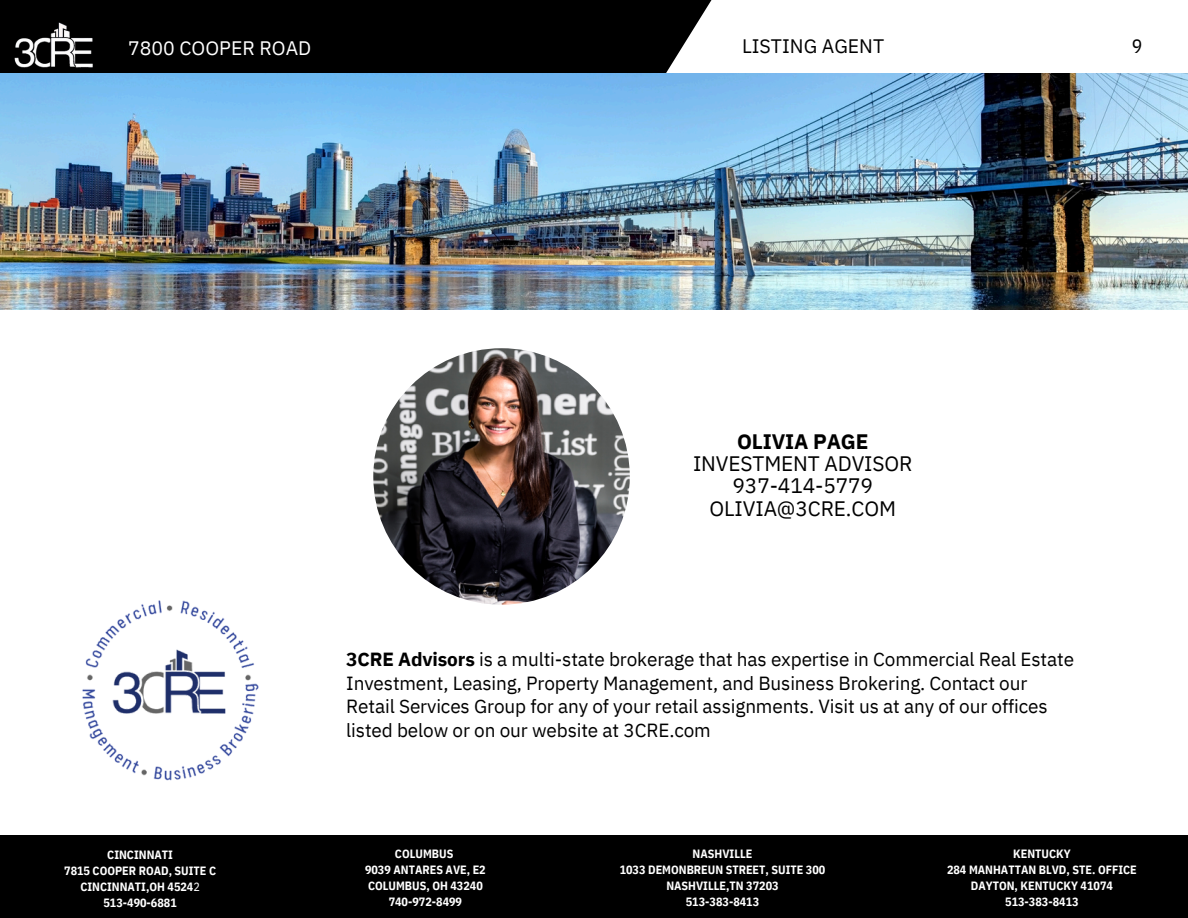
<style>
.page{position:relative;width:1188px;height:918px;background:#fff}
.page>*{position:absolute;margin:0;border:0;box-sizing:border-box;transform-origin:0 0}
.t1{font:20.85px/22.2px "IBM Plex Sans";letter-spacing:-.005em;color:#000;text-align:center}
.t2{font:700 20.85px "IBM Plex Sans";letter-spacing:-.005em;color:#000}
.t3{font:19.5px "IBM Plex Sans";color:#fff}
.t4{font:19.5px "IBM Plex Sans";color:#000}
.t5{font:19.5px "IBM Plex Sans Cond";color:#000}
.t6{font:19.05px/23.7px "IBM Plex Sans";letter-spacing:-.005em;color:#000}
.t7{font:700 12px/16px "IBM Plex Sans Cond";color:#fff;text-align:center}
.s1{font-weight:400}
.s2{font-weight:700}
</style>
<div class="page">
<img style="left:82px;top:600px;width:177px;height:181px">
<div style="left:0;top:835px;width:1188px;height:83px;background:#000"></div>
<div style="left:0;top:0;width:1188px;height:92px;background:#000"></div>
<svg style="left:650px;top:0;width:538px;height:74px;fill:#fff"></svg>
<img style="left:14px;top:23px;width:79px;height:45px">
<img style="left:373px;top:348px;width:257px;height:257px;border-radius:50%">
<img style="left:0;top:74px;width:1188px;height:236px">
<h3 class="t3" style="left:128px;top:35px;width:185px">7800 COOPER ROAD</h3>
<h3 class="t4" style="left:742px;top:33px;width:144px">LISTING AGENT</h3>
<h3 class="t5" style="left:1132px;top:33px;width:12px">9</h3>
<p class="t2" style="left:737px;top:428px;width:133px">OLIVIA PAGE</p>
<p class="t1" style="left:693px;top:452px;width:221px">INVESTMENT ADVISOR<br>937-414-5779<br>OLIVIA@3CRE.COM</p>
<p class="t7" style="left:107px;top:847px;width:67px">CINCINNATI</p>
<p class="t7" style="left:64px;top:863px;width:153px">7815 COOPER ROAD, SUITE C<br>CINCINNATI,OH 4524<span class="s1">2</span></p>
<h2 class="t7" style="left:103px;top:895px;width:75px">513-490-6881</h2>
<p class="t6" style="left:346px;top:647px;width:729px"><span class="s2">3CRE Advisors</span> is a multi-state brokerage that has expertise in Commercial Real Estate Investment, Leasing, Property Management, and Business Brokering. Contact our Retail Services Group for any of your retail assignments. Visit us at any of our offices listed below or on our website at 3CRE.com</p>
<p class="t7" style="left:365px;top:846px;width:122px">COLUMBUS<br>9039 ANTARES AVE, E2<br>COLUMBUS, OH 43240<br>740-972-8499</p>
<p class="t7" style="left:620px;top:846px;width:207px">NASHVILLE<br>1033 DEMONBREUN STREET, SUITE 300<br>NASHVILLE,TN 37203<br>513-383-8413</p>
<p class="t7" style="left:947px;top:846px;width:191px">KENTUCKY<br>284 MANHATTAN BLVD, STE. OFFICE<br>DAYTON, KENTUCKY 41074<br>513-383-8413</p>
</div>
